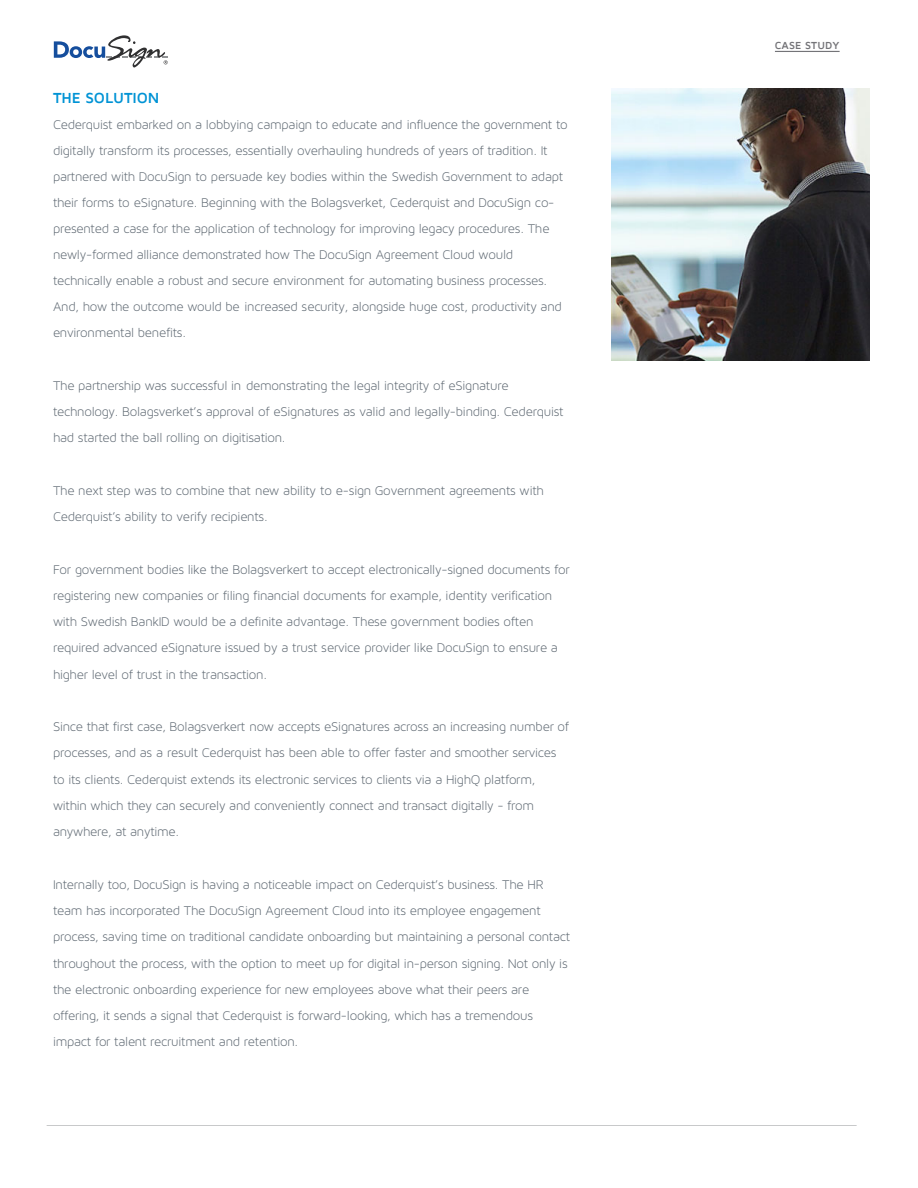
<style>
.page{position:relative;width:918px;height:1188px;background:#fff}
.page>*{position:absolute;margin:0;border:0;box-sizing:border-box;transform-origin:0 0}
.t1{font:700 15px "Maven Pro";letter-spacing:-.01em;color:#0093d5}
.t2{font:13.5px/26.2px "Maven Pro Light 300";letter-spacing:-.02em;color:#5c6670}
.t3{font:700 10.5px "Maven Pro";letter-spacing:.01em;color:#747478}
</style>
<div class="page">
<svg style="left:54px;top:35px;width:114px;height:32px"></svg>
<hr style="left:47px;top:1125px;width:810px;height:1px;background:#919395">
<hr style="left:775px;top:51px;width:65px;height:1px;background:#747478">
<img style="left:611px;top:88px;width:258px;height:272px">
<p class="t1" style="left:53px;top:90px;width:108px">THE SOLUTION</p>
<p class="t2" style="left:53px;top:112px;width:516px">Cederquist embarked on a lobbying campaign to educate and influence the government to digitally transform its processes, essentially overhauling hundreds of years of tradition. It partnered with DocuSign to persuade key bodies within the Swedish Government to adapt their forms to eSignature. Beginning with the Bolagsverket, Cederquist and DocuSign co&shy;presented a case for the application of technology for improving legacy procedures. The newly-formed alliance demonstrated how The DocuSign Agreement Cloud would technically enable a robust and secure environment for automating business processes.<br>And, how the outcome would be increased security, alongside huge cost, productivity and environmental benefits.</p>
<p class="t2" style="left:53px;top:372px;width:512px">The partnership was successful in demonstrating the legal integrity of eSignature technology. Bolagsverket’s approval of eSignatures as valid and legally-binding. Cederquist had started the ball rolling on digitisation.</p>
<p class="t2" style="left:53px;top:477px;width:492px">The next step was to combine that new ability to e-sign Government agreements with<br>Cederquist’s ability to verify recipients.</p>
<p class="t2" style="left:53px;top:556px;width:518px">For government bodies like the Bolagsverkert to accept electronically-signed documents for registering new companies or filing financial documents for example, identity verification with Swedish BankID would be a definite advantage. These government bodies often required advanced eSignature issued by a trust service provider like DocuSign to ensure a higher level of trust in the transaction.</p>
<p class="t2" style="left:53px;top:714px;width:518px">Since that first case, Bolagsverkert now accepts eSignatures across an increasing number of processes, and as a result Cederquist has been able to offer faster and smoother services to its clients. Cederquist extends its electronic services to clients via a HighQ platform, within which they can securely and conveniently connect and transact digitally - from anywhere, at anytime.</p>
<p class="t2" style="left:53px;top:871px;width:519px">Internally too, DocuSign is having a noticeable impact on Cederquist’s business. The HR team has incorporated The DocuSign Agreement Cloud into its employee engagement process, saving time on traditional candidate onboarding but maintaining a personal contact throughout the process, with the option to meet up for digital in-person signing. Not only is the electronic onboarding experience for new employees above what their peers are offering, it sends a signal that Cederquist is forward-looking, which has a tremendous impact for talent recruitment and retention.</p>
<p class="t3" style="left:775px;top:40px;width:66px">CASE STUDY</p>
</div>
